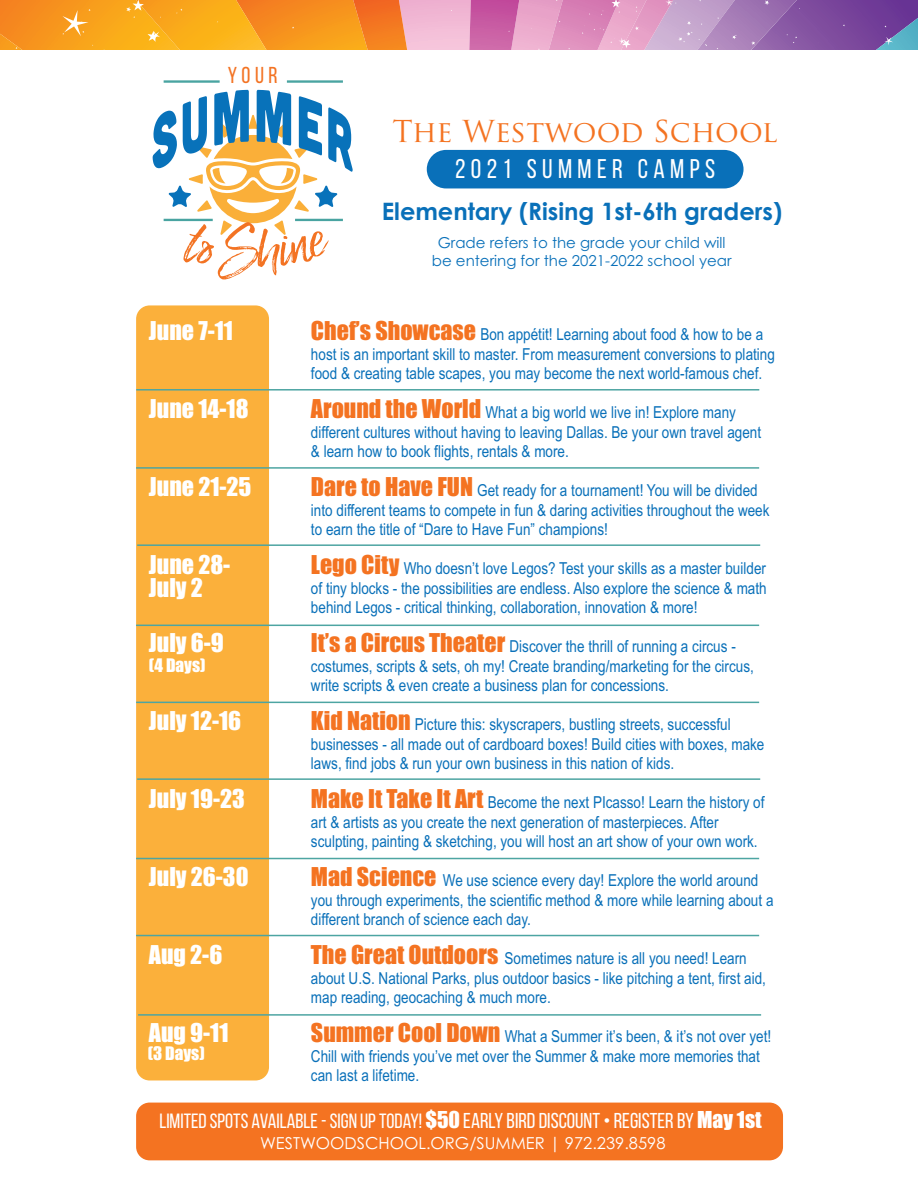
<style>
.page{position:relative;width:918px;height:1188px;background:#fff}
.page>*{position:absolute;margin:0;border:0;box-sizing:border-box;transform-origin:0 0}
.t1{font:29.4px "Trajan Pro";color:#f47321}
.t2{font:27px "Bebas Neue";letter-spacing:.2em;color:#fff}
.t3{font:24px "Impact";color:#fff}
.t4{font:700 24px "Century Gothic";color:#0970b9}
.t5{font:22.95px "Bebas Neue";color:#f37323}
.t6{font:20.7px "Bebas Neue";color:#fff}
.t7{font:17.25px "Impact";color:#fff}
.t8{font:16.5px/19.5px "Arial Narrow";color:#0970b9}
.t9{font:16.5px "Century Gothic";color:#fff}
.t10{font:15px/18px "Century Gothic";color:#0970b9;text-align:center}
.s1{font-family:"Impact";font-size:24px;color:#f47321}
.s2{font-family:"Impact";font-size:21.45px}
.s3{font-size:21.45px}
</style>
<div class="page">
<svg style="left:0;top:1px;width:918px;height:49px;background:#d58e75"></svg>
<hr style="left:287px;top:80px;width:56px;height:3px;background:#49a4a1">
<hr style="left:164px;top:80px;width:56px;height:3px;background:#49a4a1">
<div style="left:136px;top:1103px;width:647px;height:57px;background:#f47321;border-radius:14px"></div>
<div style="left:427px;top:150px;width:317px;height:38px;background:#0970b9;border-radius:19px"></div>
<div style="left:136px;top:305px;width:133px;height:775px;background:#fbb03b;border-radius:14px"></div>
<hr style="left:136px;top:389px;width:623px;height:2px;background:#4da5a2">
<hr style="left:136px;top:467px;width:623px;height:2px;background:#4da5a2">
<hr style="left:137px;top:544px;width:623px;height:2px;background:#4da5a2">
<hr style="left:136px;top:625px;width:623px;height:1px;background:#4da5a2">
<hr style="left:136px;top:702px;width:623px;height:1px;background:#4da5a2">
<hr style="left:137px;top:778px;width:623px;height:2px;background:#4da5a2">
<hr style="left:136px;top:858px;width:623px;height:1px;background:#4da5a2">
<hr style="left:136px;top:935px;width:623px;height:1px;background:#4da5a2">
<hr style="left:138px;top:1014px;width:623px;height:2px;background:#4da5a2">
<svg style="left:153px;top:90px;width:200px;height:145px"></svg>
<h3 class="t5" style="left:228px;top:62px;width:51px">YOUR</h3>
<h1 class="t1" style="left:393px;top:120px;width:387px">The Westwood School</h1>
<h2 class="t2" style="left:455px;top:153px;width:262px">2021 SUMMER CAMPS</h2>
<h3 class="t4" style="left:382px;top:197px;width:402px">Elementary (Rising 1st-6th graders)</h3>
<p class="t10" style="left:432px;top:234px;width:301px">Grade refers to the grade your child will be entering for the 2021-2022 school year</p>
<h3 class="t3" style="left:149px;top:318px;width:86px">June 7-11</h3>
<p class="t8" style="left:311px;top:325px;width:466px"><span class="s1">Chef’s Showcase</span> Bon appétit! Learning about food &amp; how to be a host is an important skill to master. From measurement conversions to plating food &amp; creating table scapes, you may become the next world-famous chef.</p>
<h3 class="t3" style="left:149px;top:396px;width:101px">June 14-18</h3>
<p class="t8" style="left:311px;top:403px;width:452px"><span class="s1">Around the World</span> What a big world we live in! Explore many different cultures without having to leaving Dallas. Be your own travel agent &amp; learn how to book flights, rentals &amp; more.</p>
<h3 class="t3" style="left:149px;top:474px;width:104px">June 21-25</h3>
<p class="t8" style="left:311px;top:481px;width:460px"><span class="s1">Dare to Have FUN</span> Get ready for a tournament! You will be divided into different teams to compete in fun &amp; daring activities throughout the week to earn the title of “Dare to Have Fun” champions!</p>
<h3 class="t3" style="left:149px;top:552px;width:83px">June 28-</h3>
<p class="t8" style="left:311px;top:559px;width:457px;text-align:justify"><span class="s1">Lego City</span> Who doesn’t love Legos? Test your skills as a master builder of tiny blocks - the possibilities are endless. Also explore the science &amp; math behind Legos - critical thinking, collaboration, innovation &amp; more!</p>
<h3 class="t3" style="left:149px;top:630px;width:76px">July 6-9</h3>
<p class="t8" style="left:311px;top:637px;width:444px"><span class="s1">It’s a Circus Theater</span> Discover the thrill of running a circus - costumes, scripts &amp; sets, oh my! Create branding/marketing for the circus, write scripts &amp; even create a business plan for concessions.</p>
<h3 class="t3" style="left:149px;top:708px;width:94px">July 12-16</h3>
<p class="t8" style="left:311px;top:715px;width:455px"><span class="s1">Kid Nation</span> Picture this: skyscrapers, bustling streets, successful businesses - all made out of cardboard boxes! Build cities with boxes, make laws, find jobs &amp; run your own business in this nation of kids.</p>
<h3 class="t3" style="left:149px;top:786px;width:97px">July 19-23</h3>
<p class="t8" style="left:311px;top:793px;width:455px"><span class="s1">Make It Take It Art</span> Become the next PIcasso! Learn the history of art &amp; artists as you create the next generation of masterpieces. After sculpting, painting &amp; sketching, you will host an art show of your own work.</p>
<h3 class="t3" style="left:149px;top:864px;width:101px">July 26-30</h3>
<p class="t8" style="left:311px;top:871px;width:464px"><span class="s1">Mad Science</span> We use science every day! Explore the world around you through experiments, the scientific method &amp; more while learning about a different branch of science each day.</p>
<h3 class="t3" style="left:149px;top:942px;width:75px">Aug 2-6</h3>
<p class="t8" style="left:311px;top:949px;width:457px"><span class="s1">The Great Outdoors</span> Sometimes nature is all you need! Learn about U.S. National Parks, plus outdoor basics - like pitching a tent, first aid, map reading, geocaching &amp; much more.</p>
<h3 class="t3" style="left:149px;top:1020px;width:81px">Aug 9-11</h3>
<p class="t8" style="left:311px;top:1027px;width:462px"><span class="s1">Summer Cool Down</span> What a Summer it’s been, &amp; it’s not over yet!<br>Chill with friends you’ve met over the Summer &amp; make more memories that can last a lifetime.</p>
<h3 class="t3" style="left:149px;top:574px;width:55px">July 2</h3>
<p class="t7" style="left:149px;top:656px;width:58px">(4 Days)</p>
<p class="t7" style="left:148px;top:1044px;width:59px">(3 Days)</p>
<p class="t6" style="left:159px;top:1109px;width:604px">LIMITED SPOTS AVAILABLE- SIGN UPTODAY! <span class="s2">$50</span> <span class="s3">EARLY BIRDDISCOUNT•REGISTERBY</span> <span class="s2">May 1st</span></p>
<p class="t9" style="left:260px;top:1134px;width:407px">WESTWOODSCHOOL.ORG/SUMMER | 972.239.8598</p>
</div>
